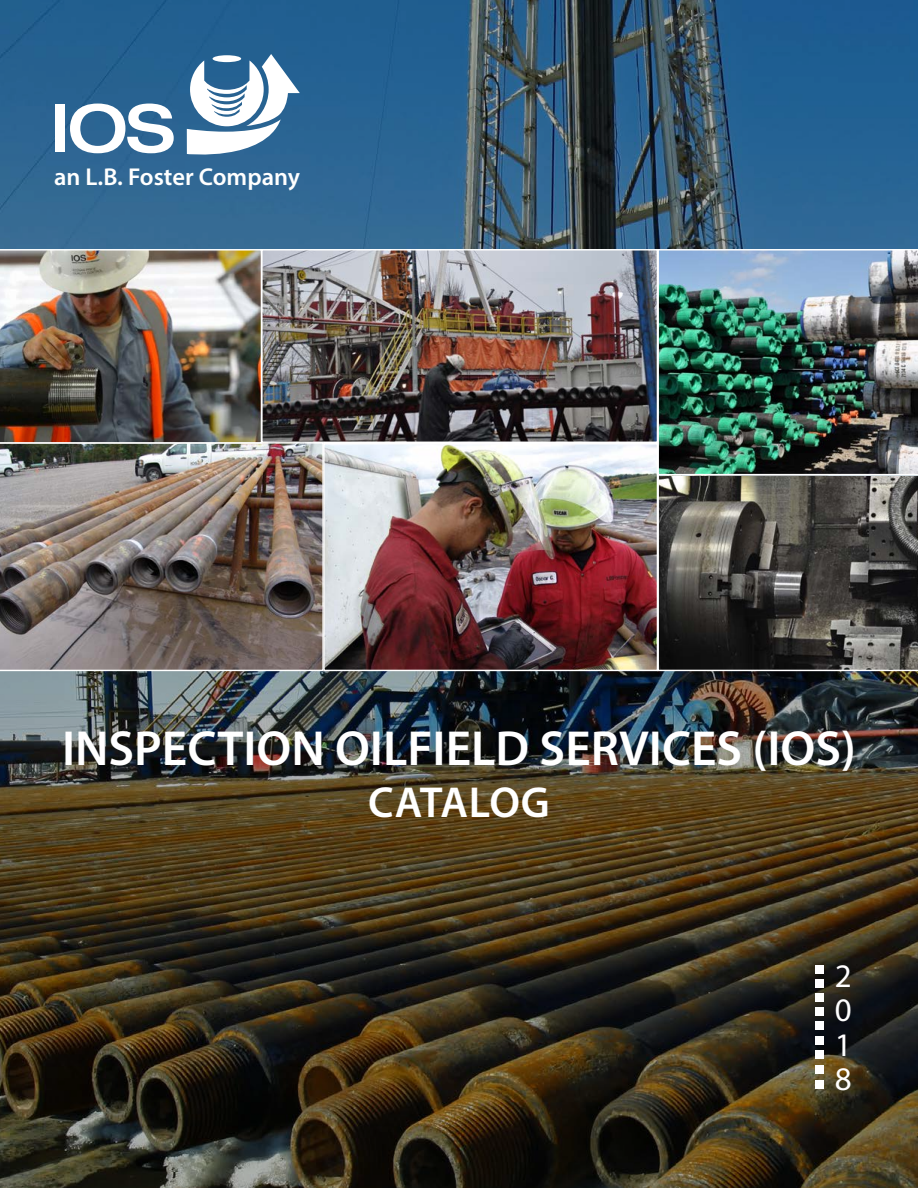
<style>
.page{position:relative;width:918px;height:1188px;background:#fff}
.page>*{position:absolute;margin:0;border:0;box-sizing:border-box;transform-origin:0 0}
.t1{font:600 49.5px "Myriad Pro";color:#fff}
.t2{font:600 43.5px "Myriad Pro";color:#fff}
.t3{font:33px/34.5px "Myriad Pro";color:#fff;text-align:justify}
.t4{font:600 24.45px "Myriad Pro";color:#fff}
</style>
<div class="page">
<img style="left:0;top:0;width:918px;height:1188px">
<img style="left:263px;top:251px;width:393px;height:418px">
<div style="left:323px;top:443px;width:335px;height:228px;border:1px solid #fff"></div>
<div style="left:261px;top:249px;width:397px;height:194px;border:1px solid #fff"></div>
<img style="left:0;top:442px;width:324px;height:229px">
<img style="left:0;top:249px;width:262px;height:195px">
<svg style="left:657px;top:475px;width:261px;height:196px;background:#4f4d49"></svg>
<img style="left:657px;top:249px;width:261px;height:226px">
<div style="left:815px;top:965px;width:9px;height:8px;background:#fff"></div>
<div style="left:815px;top:993px;width:9px;height:8px;background:#fff"></div>
<div style="left:815px;top:979px;width:9px;height:8px;background:#fff"></div>
<div style="left:815px;top:1007px;width:9px;height:9px;background:#fff"></div>
<div style="left:815px;top:1021px;width:9px;height:9px;background:#fff"></div>
<div style="left:815px;top:1036px;width:9px;height:8px;background:#fff"></div>
<div style="left:815px;top:1051px;width:9px;height:8px;background:#fff"></div>
<div style="left:815px;top:1065px;width:9px;height:9px;background:#fff"></div>
<div style="left:815px;top:1080px;width:9px;height:8px;background:#fff"></div>
<div style="left:55px;top:105px;width:10px;height:47px;background:#fff"></div>
<svg style="left:70px;top:104px;width:104px;height:49px"></svg>
<svg style="left:187px;top:54px;width:113px;height:108px"></svg>
<div style="left:213px;top:55px;width:28px;height:7px;background:#fff;border-radius:50%"></div>
<p class="t4" style="left:54px;top:161px;width:248px">an L.B. Foster Company</p>
<p class="t1" style="left:62px;top:717px;width:795px">INSPECTION OILFIELD SERVICES (IOS)</p>
<p class="t2" style="left:368px;top:775px;width:183px">CATALOG</p>
<p class="t3" style="left:835px;top:958px;width:18px">2<br>0<br>1<br>8</p>
</div>
